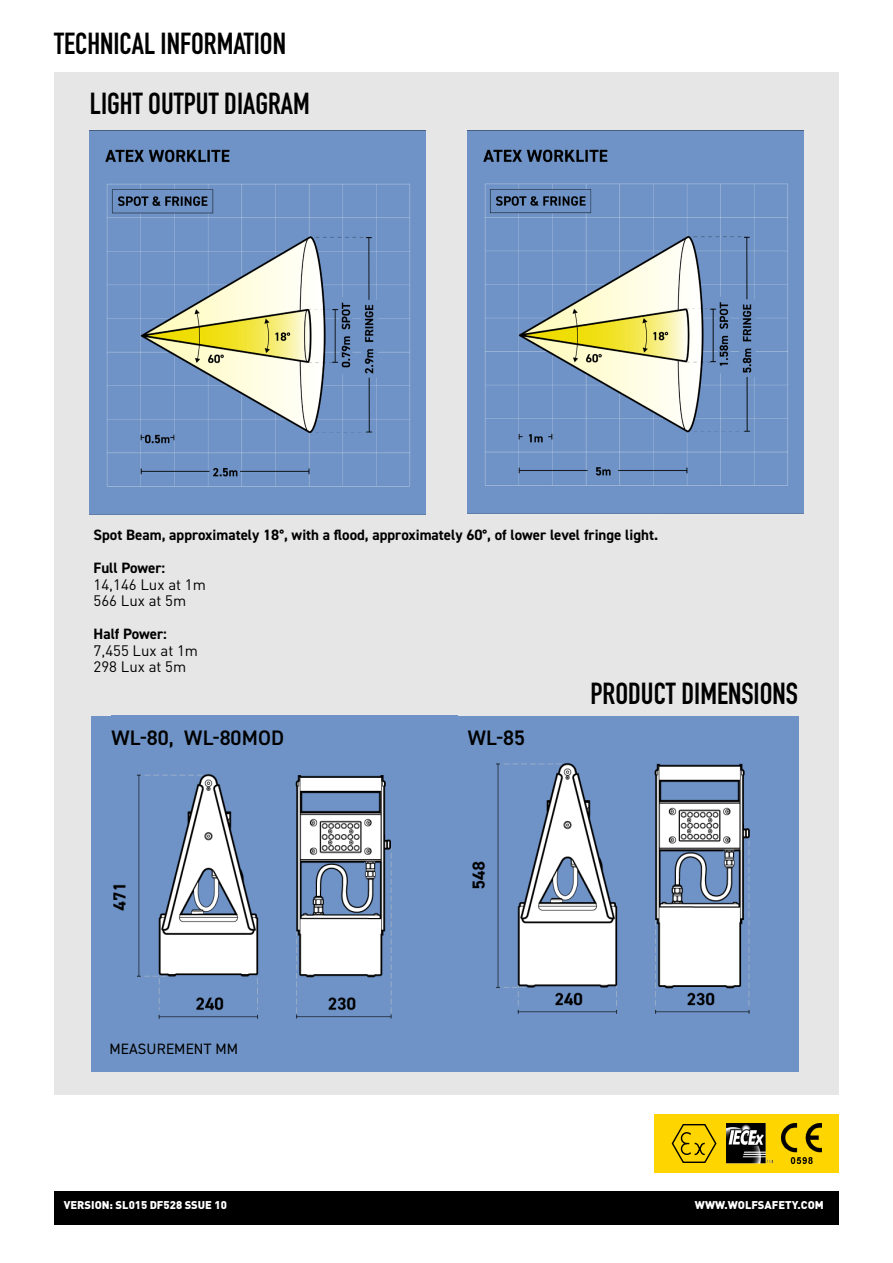
<style>
.page{position:relative;width:893px;height:1263px;background:#fff}
.page>*{position:absolute;margin:0;border:0;box-sizing:border-box;transform-origin:0 0}
.t1{font:30px/60px "DIN Engschrift Std";color:#000}
.t2{font:600 21px "DIN2014";letter-spacing:.01em;color:#000}
.t3{font:700 15px "DIN2014";color:#000}
.t4{font:15px/16.5px "DIN";color:#000}
.t5{font:15px "DIN2014";letter-spacing:.01em;color:#000}
.t6{font:900 11.1px "DIN";color:#fff}
</style>
<div class="page">
<div style="left:54px;top:72px;width:784px;height:1022px;background:#e6e6e6"></div>
<div style="left:54px;top:1191px;width:785px;height:34px;background:#000"></div>
<div style="left:91px;top:716px;width:707px;height:355px;background:#6f93c6"></div>
<img style="left:90px;top:131px;width:335px;height:383px">
<img style="left:468px;top:131px;width:335px;height:383px">
<img style="left:472px;top:763px;width:278px;height:251px">
<img style="left:113px;top:774px;width:279px;height:245px">
<div style="left:654px;top:1114px;width:184px;height:58px;background:#ffd500"></div>
<img style="left:781px;top:1124px;width:40px;height:40px">
<svg style="left:671px;top:1124px;width:46px;height:39px"></svg>
<img style="left:727px;top:1123px;width:46px;height:41px">
<h1 class="t1" style="left:90px;top:14px;width:221px;text-indent:-36px">TECHNICAL INFORMATION<br>LIGHT OUTPUT DIAGRAM</h1>
<p class="t3" style="left:94px;top:525px;width:566px">Spot Beam, approximately 18°, with a flood, approximately 60°, of lower level fringe light.</p>
<p class="t3" style="left:94px;top:558px;width:73px">Full Power:</p>
<p class="t4" style="left:94px;top:576px;width:114px">14,146 Lux at 1m<br>566 Lux at 5m</p>
<p class="t3" style="left:94px;top:624px;width:75px">Half Power:</p>
<p class="t4" style="left:94px;top:642px;width:106px">7,455 Lux at 1m<br>298 Lux at 5m</p>
<h2 class="t2" style="left:111px;top:724px;width:174px">WL-80, WL-80MOD</h2>
<h2 class="t2" style="left:468px;top:724px;width:59px">WL-85</h2>
<h1 class="t1" style="left:590px;top:663px;width:209px">PRODUCT DIMENSIONS</h1>
<p class="t5" style="left:109px;top:1039px;width:130px">MEASUREMENT MM</p>
<p class="t6" style="left:64px;top:1198px;width:165px">VERSION: SL015 DF528 SSUE 10</p>
<p class="t6" style="left:695px;top:1198px;width:130px">WWW.WOLFSAFETY.COM</p>
</div>
